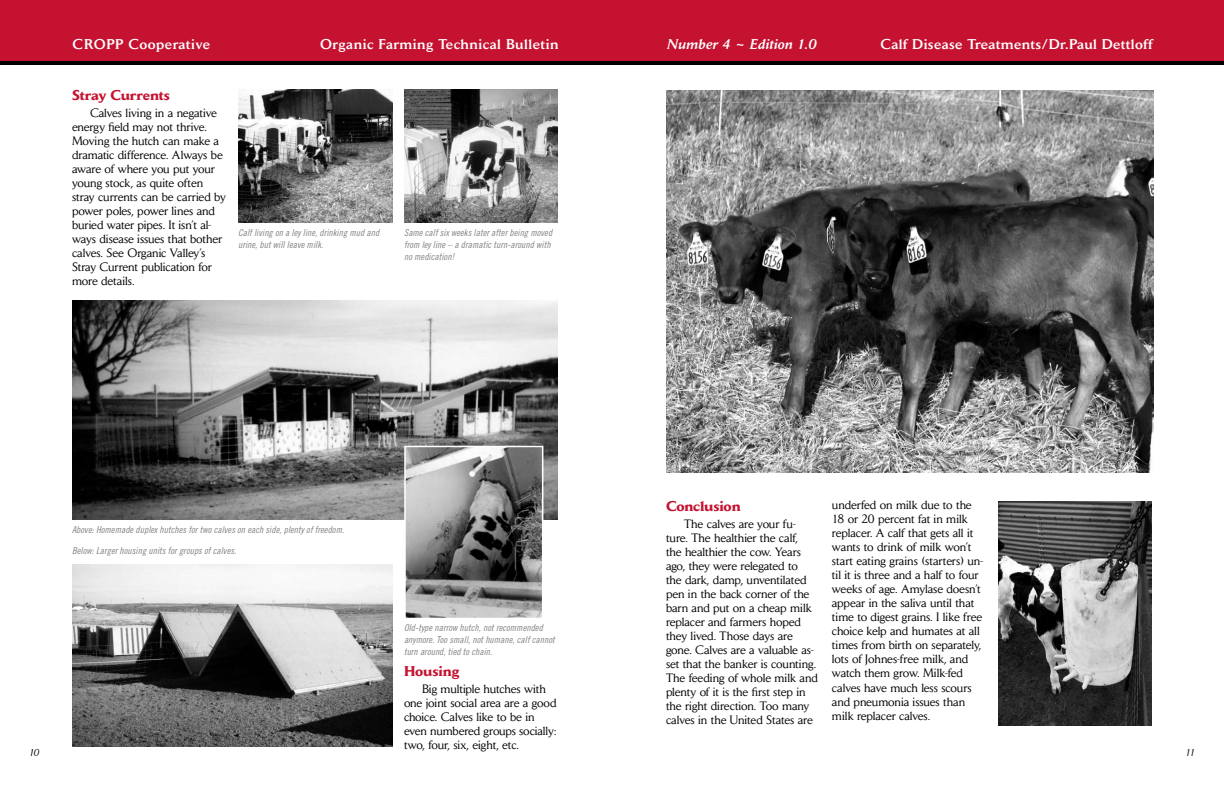
<style>
.page{position:relative;width:1224px;height:792px;background:#fff}
.page>*{position:absolute;margin:0;border:0;box-sizing:border-box;transform-origin:0 0}
.t1{font:500 14px "Daily News";letter-spacing:.035em;color:#fff}
.t2{font:700 14px "Daily News";letter-spacing:-.01em;color:#c41230}
.t3{font:italic 500 14px "Daily News";letter-spacing:.025em;color:#fff}
.t4{font:12px/14px "Daily News";letter-spacing:-.005em;color:#000}
.t5{font:italic 10px "Daily News";color:#000}
.t6{font:9.5px/12px "Trade Gothic Cond Eighteen Obl";letter-spacing:.005em;color:#808285}
</style>
<div class="page">
<img style="left:72px;top:300px;width:486px;height:219px">
<img style="left:407px;top:449px;width:133px;height:167px">
<div style="left:404px;top:446px;width:139px;height:173px;border:2px solid #fff"></div>
<div style="left:0;top:0;width:1224px;height:65px;background:#c41230"></div>
<img style="left:666px;top:90px;width:487px;height:383px">
<img style="left:72px;top:565px;width:320px;height:182px">
<img style="left:238px;top:89px;width:154px;height:134px">
<img style="left:404px;top:89px;width:154px;height:134px">
<img style="left:998px;top:501px;width:154px;height:224px">
<p class="t1" style="left:73px;top:35px;width:139px">CROPP Cooperative</p>
<p class="t1" style="left:320px;top:35px;width:240px">Organic Farming Technical Bulletin</p>
<p class="t3" style="left:667px;top:35px;width:151px">Number 4 ~ Edition 1.0</p>
<p class="t1" style="left:881px;top:35px;width:274px">Calf Disease Treatments/Dr.Paul Dettloff</p>
<p class="t2" style="left:72px;top:87px;width:99px">Stray Currents</p>
<p class="t4" style="left:72px;top:106px;width:156px;text-indent:18px">Calves living in a negative energy field may not thrive.<br>Moving the hutch can make a dramatic difference. Always be aware of where you put your young stock, as quite often stray currents can be carried by power poles, power lines and buried water pipes. It isn’t al&shy;ways disease issues that bother calves. See Organic Valley’s<br>Stray Current publication for more details.</p>
<p class="t6" style="left:238px;top:226px;width:143px">Calf living on a ley line, drinking mud and urine, but will leave milk.</p>
<p class="t6" style="left:404px;top:227px;width:150px">Same calf six weeks later after being moved from ley line – a dramatic turn-around with no medication!</p>
<p class="t2" style="left:666px;top:497px;width:76px">Conclusion</p>
<p class="t4" style="left:666px;top:517px;width:153px;text-indent:18px">The calves are your fu&shy;ture. The healthier the calf,<br>the healthier the cow. Years ago, they were relegated to<br>the dark, damp, unventilated pen in the back corner of the barn and put on a cheap milk replacer and farmers hoped they lived. Those days are gone. Calves are a valuable as&shy;set that the banker is counting.<br>The feeding of whole milk and plenty of it is the first step in the right direction. Too many calves in the United States are</p>
<p class="t4" style="left:832px;top:498px;width:153px">underfed on milk due to the<br>18 or 20 percent fat in milk replacer. A calf that gets all it wants to drink of milk won’t start eating grains (starters) un&shy;til it is three and a half to four weeks of age. Amylase doesn’t appear in the saliva until that time to digest grains. I like free choice kelp and humates at all times from birth on separately, lots of Johnes-free milk, and watch them grow. Milk-fed calves have much less scours and pneumonia issues than milk replacer calves.</p>
<p class="t6" style="left:72px;top:523px;width:274px">Above: Homemade duplex hutches for two calves on each side, plenty of freedom.</p>
<p class="t6" style="left:72px;top:544px;width:166px">Below: Larger housing units for groups of calves.</p>
<p class="t6" style="left:404px;top:622px;width:152px">Old-type narrow hutch, not recommended anymore. Too small, not humane, calf cannot turn around, tied to chain.</p>
<p class="t2" style="left:404px;top:663px;width:57px">Housing</p>
<p class="t4" style="left:404px;top:682px;width:154px;text-indent:18px">Big multiple hutches with one joint social area are a good choice. Calves like to be in even numbered groups socially: two, four, six, eight, etc.</p>
<p class="t5" style="left:29px;top:747px;width:12px">10</p>
<p class="t5" style="left:1185px;top:747px;width:12px">11</p>
</div>
